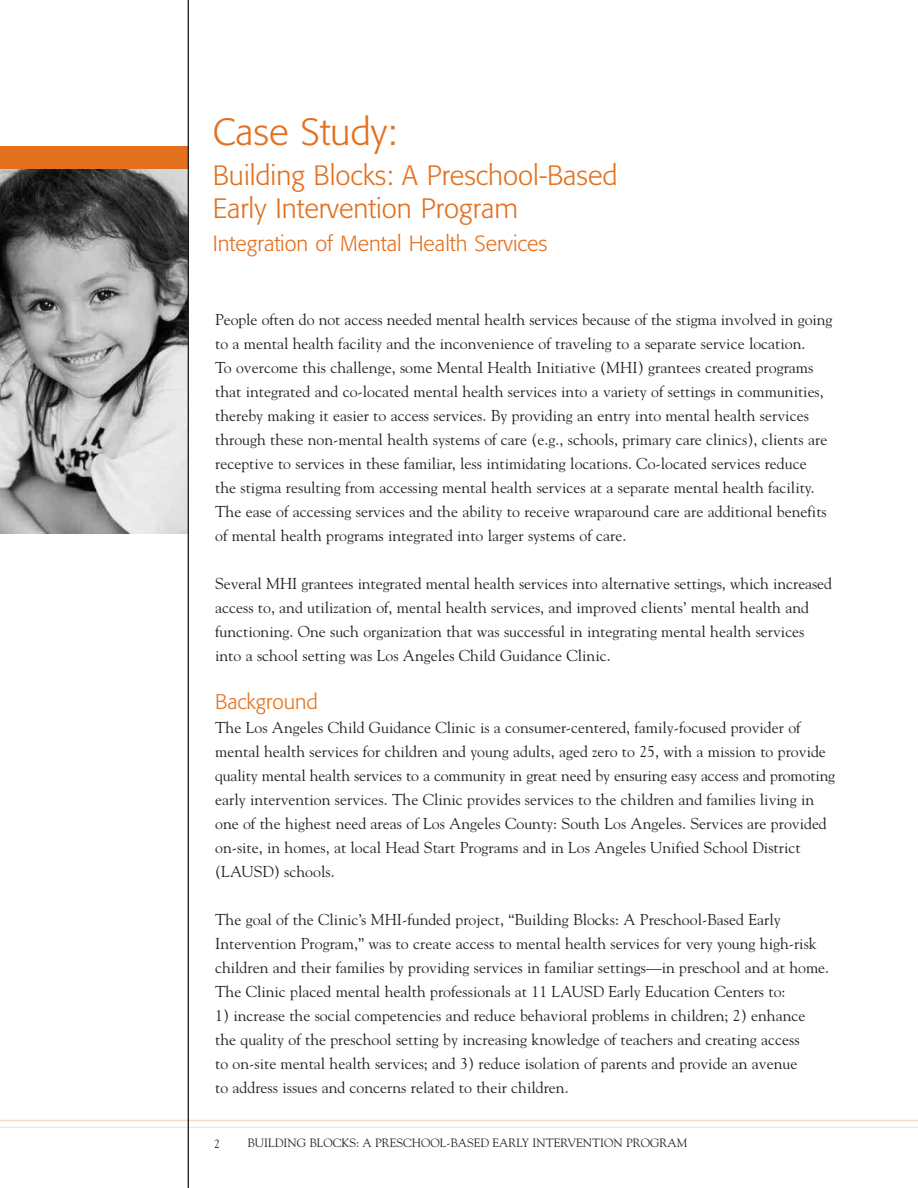
<style>
.page{position:relative;width:918px;height:1188px;background:#fff}
.page>*{position:absolute;margin:0;border:0;box-sizing:border-box;transform-origin:0 0}
.t1{font:300 37.5px "Formata";color:#e4701e}
.t2{font:300 27.75px/33px "Formata";color:#e4701e}
.t3{font:300 21.75px "Formata";color:#e4701e}
.t4{font:300 21px "Formata";color:#e4701e}
.t5{font:15.75px/24px "Goudy";color:#231f20}
.t6{font:12px "Goudy";color:#231f20}
</style>
<div class="page">
<img style="left:0;top:169px;width:188px;height:364px">
<div style="left:0;top:146px;width:188px;height:23px;background:#e4701e"></div>
<hr style="left:0;top:1120px;width:918px;height:1px;background:#fadcc4">
<hr style="left:0;top:1127px;width:918px;height:1px;background:#fadcc4">
<hr style="left:188px;top:0;width:1px;height:1188px;background:#231f20">
<h1 class="t1" style="left:213px;top:116px;width:185px">Case Study:</h1>
<h2 class="t2" style="left:213px;top:161px;width:406px">Building Blocks: A Preschool-Based<br>Early Intervention Program</h2>
<h3 class="t3" style="left:213px;top:234px;width:336px">Integration of Mental Health Services</h3>
<p class="t5" style="left:215px;top:307px;width:619px">People often do not access needed mental health services because of the stigma involved in going to a mental health facility and the inconvenience of traveling to a separate service location.<br>To overcome this challenge, some Mental Health Initiative (MHI) grantees created programs that integrated and co-located mental health services into a variety of settings in communities, thereby making it easier to access services. By providing an entry into mental health services through these non-mental health systems of care (e.g., schools, primary care clinics), clients are receptive to services in these familiar, less intimidating locations. Co-located services reduce<br>the stigma resulting from accessing mental health services at a separate mental health facility.<br>The ease of accessing services and the ability to receive wraparound care are additional benefits of mental health programs integrated into larger systems of care.</p>
<p class="t5" style="left:215px;top:571px;width:618px">Several MHI grantees integrated mental health services into alternative settings, which increased access to, and utilization of, mental health services, and improved clients’ mental health and functioning. One such organization that was successful in integrating mental health services into a school setting was Los Angeles Child Guidance Clinic.</p>
<h3 class="t4" style="left:215px;top:692px;width:104px">Background</h3>
<p class="t5" style="left:215px;top:715px;width:622px">The Los Angeles Child Guidance Clinic is a consumer-centered, family-focused provider of mental health services for children and young adults, aged zero to 25, with a mission to provide quality mental health services to a community in great need by ensuring easy access and promoting early intervention services. The Clinic provides services to the children and families living in one of the highest need areas of Los Angeles County: South Los Angeles. Services are provided on-site, in homes, at local Head Start Programs and in Los Angeles Unified School District (LAUSD) schools.</p>
<p class="t5" style="left:215px;top:907px;width:616px">The goal of the Clinic’s MHI-funded project, “Building Blocks: A Preschool-Based Early Intervention Program,” was to create access to mental health services for very young high-risk children and their families by providing services in familiar settings—in preschool and at home.<br>The Clinic placed mental health professionals at 11 LAUSD Early Education Centers to:</p>
<p class="t5" style="left:215px;top:1003px;width:592px">1) increase the social competencies and reduce behavioral problems in children; 2) enhance the quality of the preschool setting by increasing knowledge of teachers and creating access to on-site mental health services; and 3) reduce isolation of parents and provide an avenue to address issues and concerns related to their children.</p>
<p class="t6" style="left:214px;top:1137px;width:7px">2</p>
<p class="t6" style="left:247px;top:1136px;width:442px">BUILDING BLOCKS: A PRESCHOOL-BASED EARLY INTERVENTION PROGRAM</p>
</div>
